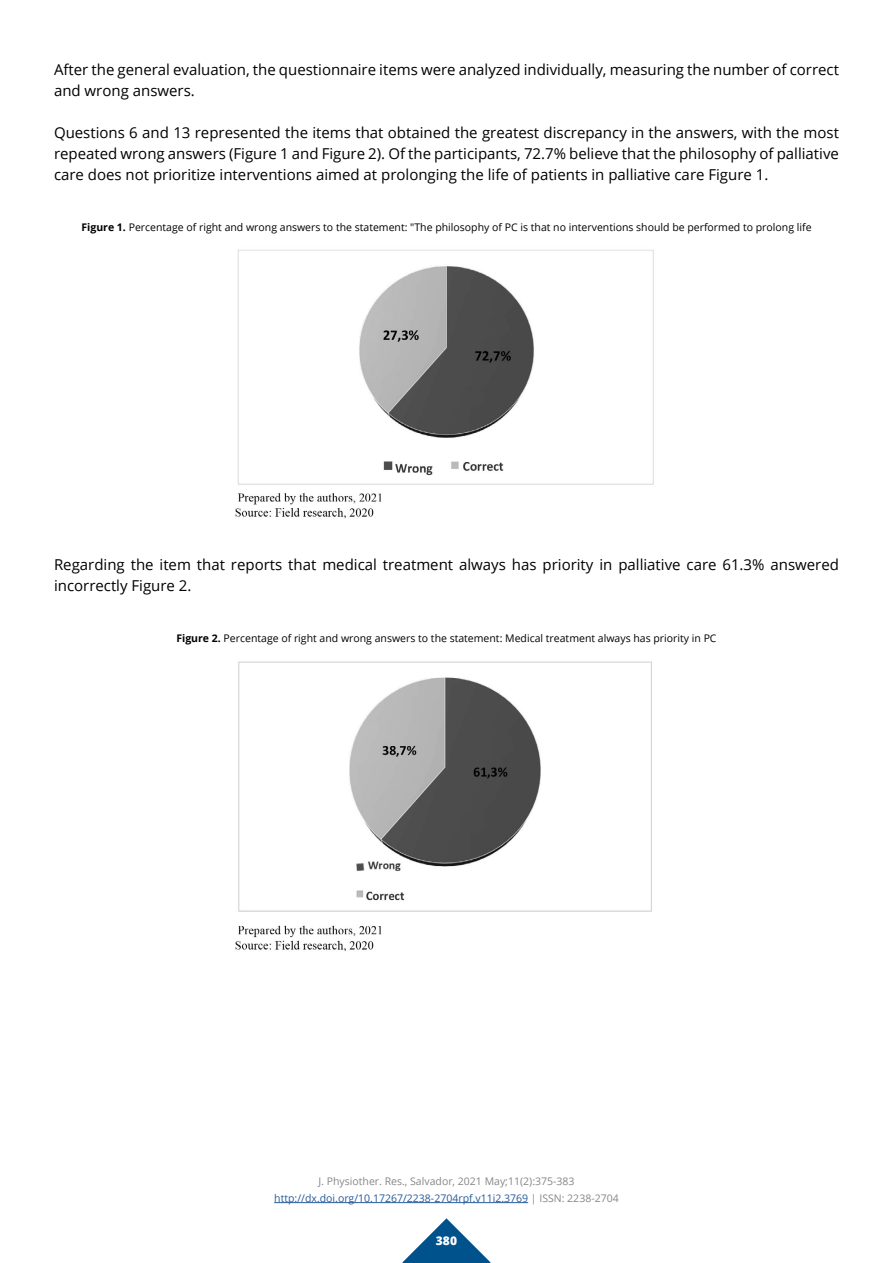
<style>
.page{position:relative;width:893px;height:1263px;background:#fff}
.page>*{position:absolute;margin:0;border:0;box-sizing:border-box;transform-origin:0 0}
.t1{font:15px/21px "Open Sans";color:#000}
.t2{font:800 12px "Open Sans";color:#fff}
.t3{font:10.5px "Open Sans";color:#000}
.t4{font:10.5px/16.5px "Open Sans";color:#878787;text-align:center}
.s1{font-weight:700}
.s2{color:#265b9b}
</style>
<div class="page">
<svg style="left:402px;top:1218px;width:89px;height:45px"></svg>
<hr style="left:274px;top:1202px;width:254px;height:1px;background:#265b9b">
<img style="left:238px;top:661px;width:414px;height:251px">
<img style="left:235px;top:250px;width:419px;height:269px">
<img style="left:235px;top:925px;width:147px;height:26px">
<p class="t1" style="left:54px;top:59px;width:786px">After the general evaluation, the questionnaire items were analyzed individually, measuring the number of correct and wrong answers.</p>
<p class="t1" style="left:54px;top:122px;width:786px;text-align:justify">Questions 6 and 13 represented the items that obtained the greatest discrepancy in the answers, with the most repeated wrong answers (Figure 1 and Figure 2). Of the participants, 72.7% believe that the philosophy of palliative care does not prioritize interventions aimed at prolonging the life of patients in palliative care Figure 1.</p>
<p class="t3" style="left:81px;top:220px;width:732px"><span class="s1">Figure 1.</span> Percentage of right and wrong answers to the statement: "The philosophy of PC is that no interventions should be performed to prolong life</p>
<p class="t1" style="left:54px;top:554px;width:786px">Regarding the item that reports that medical treatment always has priority in palliative care 61.3% answered incorrectly Figure 2.</p>
<p class="t3" style="left:176px;top:631px;width:542px"><span class="s1">Figure 2.</span> Percentage of right and wrong answers to the statement: Medical treatment always has priority in PC</p>
<p class="t4" style="left:274px;top:1173px;width:346px">J. Physiother. Res., Salvador, 2021 May;11(2):375-383 <span class="s2">http://dx.doi.org/10.17267/2238-2704rpf.v11i2.3769</span> | ISSN: 2238-2704</p>
<p class="t2" style="left:436px;top:1232px;width:23px">380</p>
</div>
